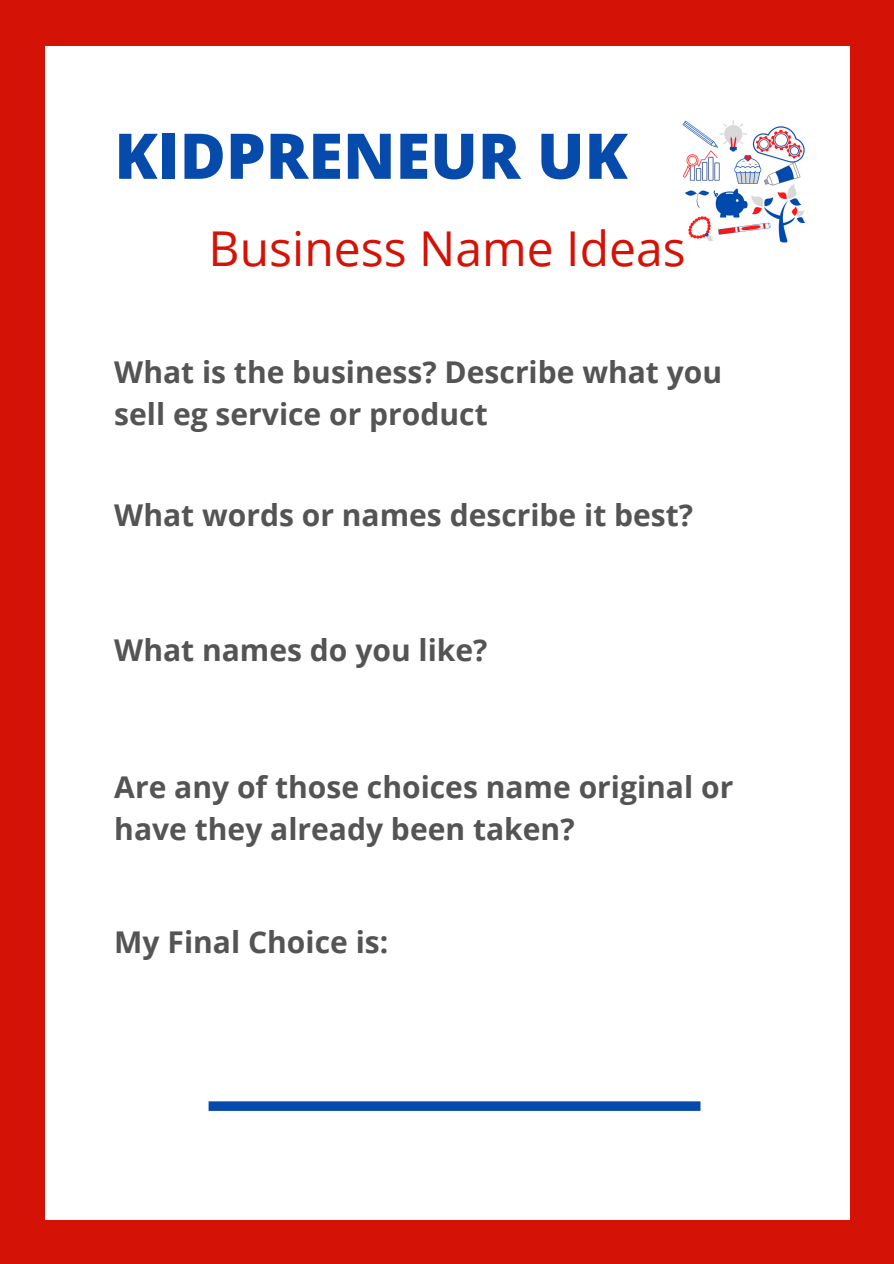
<style>
.page{position:relative;width:894px;height:1264px;background:#fff}
.page>*{position:absolute;margin:0;border:0;box-sizing:border-box;transform-origin:0 0}
.t1{font:800 63px "Open Sans";color:#064bab}
.t2{font:48px "Open Sans";color:#d41206}
.t3{font:700 30px/41.7px "Open Sans";color:#545454}
</style>
<div class="page">
<div style="left:0;top:0;width:893px;height:1263px;background:#d41206"></div>
<div style="left:45px;top:46px;width:804px;height:1173px;background:#fff"></div>
<img style="left:682px;top:120px;width:124px;height:123px">
<svg style="left:208px;top:1101px;width:492px;height:9px;background:#0f52ae"></svg>
<h1 class="t1" style="left:114px;top:111px;width:515px">KIDPRENEUR UK</h1>
<h2 class="t2" style="left:208px;top:214px;width:478px">Business Name Ideas</h2>
<p class="t3" style="left:114px;top:350px;width:609px">What is the business? Describe what you sell eg service or product</p>
<p class="t3" style="left:114px;top:493px;width:580px">What words or names describe it best?</p>
<p class="t3" style="left:114px;top:628px;width:374px">What names do you like?</p>
<p class="t3" style="left:114px;top:765px;width:620px">Are any of those choices name original or have they already been taken?</p>
<p class="t3" style="left:114px;top:920px;width:275px">My Final Choice is:</p>
</div>
